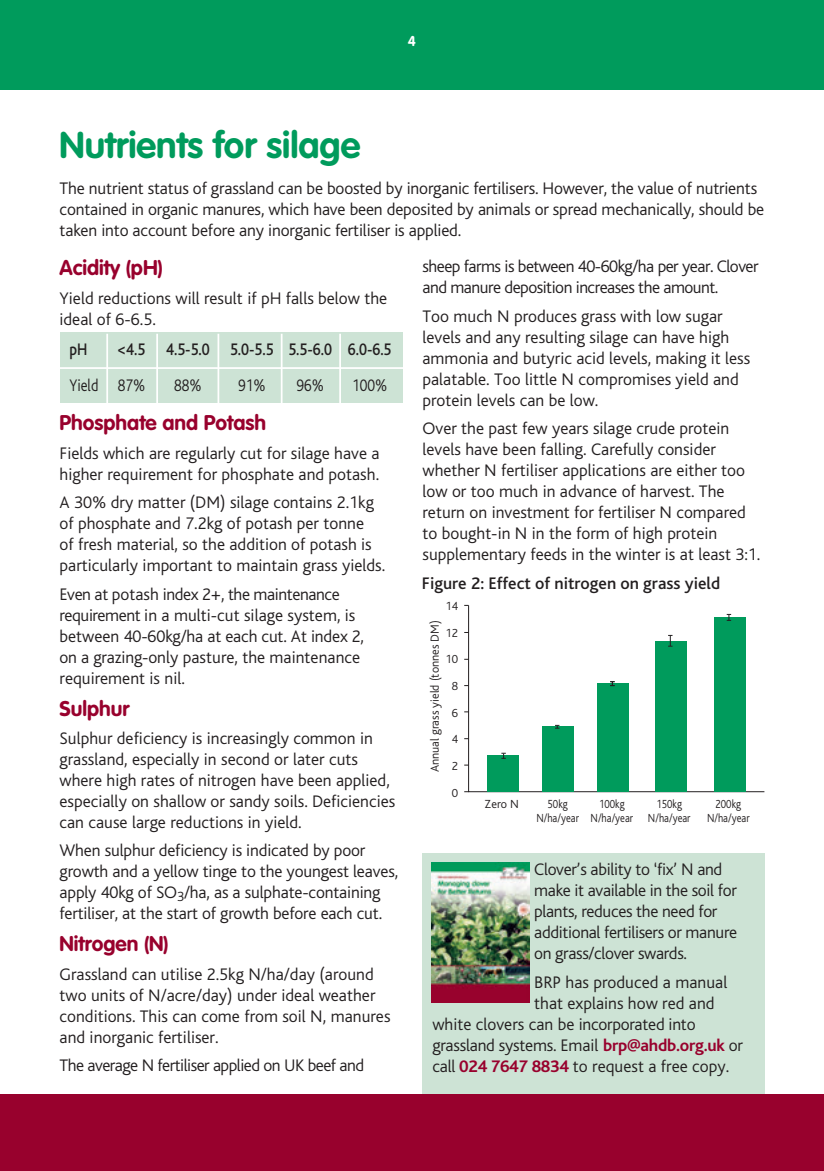
<style>
.page{position:relative;width:824px;height:1171px;background:#fff}
.page>*{position:absolute;margin:0;border:0;box-sizing:border-box;transform-origin:0 0}
.t1{font:700 36.75px "VAG Rounded";color:#009b5c}
.t2{font:700 21px "VAG Rounded";color:#98012d}
.t3{font:300 17.5px/21px "Bliss";color:#231f20}
.t4{font:300 17.5px/21px "Bliss";letter-spacing:-.02em;color:#231f20}
.t5{font:300 17.5px/21px "Bliss";letter-spacing:-.03em;color:#231f20}
.t6{font:500 17.5px "Bliss";color:#231f20}
.t7{font:500 17.5px "Bliss";color:#231f20;scale:.85 1}
.t8{font:300 17.5px "Bliss";color:#231f20;scale:.85 1}
.t9{font:700 14px "VAG Rounded";color:#fff}
.t10{font:300 12.25px/14px "Bliss";color:#231f20;text-align:center;scale:.85 1}
.t11{font:300 12.25px/26.6px "Bliss";color:#231f20;text-align:center}
.s1{font-weight:700;color:#98012d}
</style>
<div class="page">
<div style="left:422px;top:853px;width:342px;height:246px;background:#cde3d5"></div>
<div style="left:0;top:1094px;width:823px;height:77px;background:#98012d"></div>
<div style="left:0;top:0;width:823px;height:89px;background:#009b5c"></div>
<div style="left:60px;top:332px;width:343px;height:71px;background:#cde3d5"></div>
<hr style="left:56px;top:367px;width:365px;height:2px;background:#fff">
<hr style="left:106px;top:334px;width:2px;height:77px;background:#fff">
<hr style="left:217px;top:334px;width:2px;height:77px;background:#fff">
<hr style="left:156px;top:334px;width:2px;height:77px;background:#fff">
<hr style="left:281px;top:334px;width:1px;height:77px;background:#fff">
<hr style="left:339px;top:334px;width:2px;height:77px;background:#fff">
<img style="left:432px;top:862px;width:97px;height:140px">
<svg style="left:467px;top:604px;width:298px;height:188px"></svg>
<div style="left:487px;top:755px;width:32px;height:37px;background:#009b5c"></div>
<div style="left:542px;top:727px;width:32px;height:65px;background:#009b5c"></div>
<div style="left:597px;top:683px;width:32px;height:109px;background:#009b5c"></div>
<div style="left:654px;top:641px;width:32px;height:151px;background:#009b5c"></div>
<div style="left:713px;top:617px;width:32px;height:175px;background:#009b5c"></div>
<svg style="left:501px;top:753px;width:5px;height:6px"></svg>
<svg style="left:555px;top:725px;width:4px;height:4px"></svg>
<svg style="left:610px;top:681px;width:4px;height:5px"></svg>
<svg style="left:726px;top:614px;width:5px;height:7px"></svg>
<svg style="left:668px;top:635px;width:4px;height:12px"></svg>
<p class="t9" style="left:408px;top:33px;width:10px">4</p>
<h1 class="t1" style="left:60px;top:123px;width:302px">Nutrients for silage</h1>
<p class="t3" style="left:60px;top:178px;width:706px">The nutrient status of grassland can be boosted by inorganic fertilisers. However, the value of nutrients contained in organic manures, which have been deposited by animals or spread mechanically, should be taken into account before any inorganic fertiliser is applied.</p>
<p class="t2" style="left:60px;top:255px;width:105px">Acidity (pH)</p>
<p class="t3" style="left:60px;top:288px;width:329px">Yield reductions will result if pH falls below the ideal of 6-6.5.</p>
<p class="t5" style="left:422px;top:256px;width:337px">sheep farms is between 40-60kg/ha per year. Clover and manure deposition increases the amount.</p>
<p class="t3" style="left:422px;top:306px;width:329px">Too much N produces grass with low sugar levels and any resulting silage can have high ammonia and butyric acid levels, making it less palatable. Too little N compromises yield and protein levels can be low.</p>
<p class="t3" style="left:422px;top:418px;width:339px">Over the past few years silage crude protein levels have been falling. Carefully consider whether N fertiliser applications are either too low or too much in advance of harvest. The return on investment for fertiliser N compared to bought-in N in the form of high protein supplementary feeds in the winter is at least 3:1.</p>
<p class="t7" style="left:69px;top:340px;width:23px">pH</p>
<p class="t7" style="left:118px;top:340px;width:324px">&lt;4.5 4.5-5.0 5.0-5.5 5.5-6.0 6.0-6.5</p>
<p class="t8" style="left:69px;top:376px;width:91px">Yield 87%</p>
<p class="t8" style="left:174px;top:376px;width:34px">88%</p>
<p class="t8" style="left:238px;top:376px;width:34px">91%</p>
<p class="t8" style="left:296px;top:376px;width:34px">96%</p>
<p class="t8" style="left:352px;top:376px;width:43px">100%</p>
<p class="t2" style="left:60px;top:410px;width:208px">Phosphate and Potash</p>
<p class="t3" style="left:60px;top:443px;width:321px">Fields which are regularly cut for silage have a higher requirement for phosphate and potash.</p>
<p class="t3" style="left:60px;top:492px;width:327px">A 30% dry matter (DM) silage contains 2.1kg of phosphate and 7.2kg of potash per tonne<br>of fresh material, so the addition of potash is particularly important to maintain grass yields.</p>
<p class="t3" style="left:60px;top:583px;width:306px">Even at potash index 2+, the maintenance requirement in a multi-cut silage system, is between 40-60kg/ha at each cut. At index 2, on a grazing-only pasture, the maintenance requirement is nil.</p>
<p class="t2" style="left:60px;top:696px;width:72px">Sulphur</p>
<p class="t3" style="left:60px;top:728px;width:337px">Sulphur deficiency is increasingly common in grassland, especially in second or later cuts where high rates of nitrogen have been applied, especially on shallow or sandy soils. Deficiencies can cause large reductions in yield.</p>
<p class="t3" style="left:60px;top:840px;width:340px">When sulphur deficiency is indicated by poor growth and a yellow tinge to the youngest leaves, apply 40kg of SO<sub>3</sub>/ha, as a sulphate-containing fertiliser, at the start of growth before each cut.</p>
<p class="t2" style="left:60px;top:931px;width:111px">Nitrogen (N)</p>
<p class="t3" style="left:60px;top:964px;width:332px">Grassland can utilise 2.5kg N/ha/day (around two units of N/acre/day) under ideal weather conditions. This can come from soil N, manures and inorganic fertiliser.</p>
<p class="t5" style="left:60px;top:1055px;width:306px">The average N fertiliser applied on UK beef and</p>
<p class="t6" style="left:422px;top:574px;width:300px">Figure 2: Effect of nitrogen on grass yield</p>
<p class="t11" style="left:445px;top:593px;width:14px">14<br>12<br>10<br>8<br>6<br>4<br>2<br>0</p>
<p class="t11" style="left:421px;top:772px;width:153px;rotate:-90deg">Annual grass yield (tonnes DM)</p>
<p class="t11" style="left:484px;top:791px;width:36px">Zero N</p>
<p class="t10" style="left:536px;top:797px;width:52px">50kg<br>N/ha/year</p>
<p class="t10" style="left:590px;top:797px;width:52px">100kg<br>N/ha/year</p>
<p class="t10" style="left:648px;top:797px;width:52px">150kg<br>N/ha/year</p>
<p class="t10" style="left:707px;top:797px;width:52px">200kg<br>N/ha/year</p>
<p class="t4" style="left:534px;top:859px;width:204px">Clover’s ability to ‘fix’ N and make it available in the soil for plants, reduces the need for additional fertilisers or manure on grass/clover swards.</p>
<p class="t3" style="left:534px;top:972px;width:195px">BRP has produced a manual</p>
<p class="t3" style="left:534px;top:993px;width:182px">that explains how red and</p>
<p class="t3" style="left:432px;top:1014px;width:265px">white clovers can be incorporated into</p>
<p class="t3" style="left:432px;top:1035px;width:312px">grassland systems. Email <span class="s1">brp@ahdb.org.uk</span> or</p>
<p class="t3" style="left:432px;top:1056px;width:298px">call <span class="s1">024 7647 8834</span> to request a free copy.</p>
</div>
